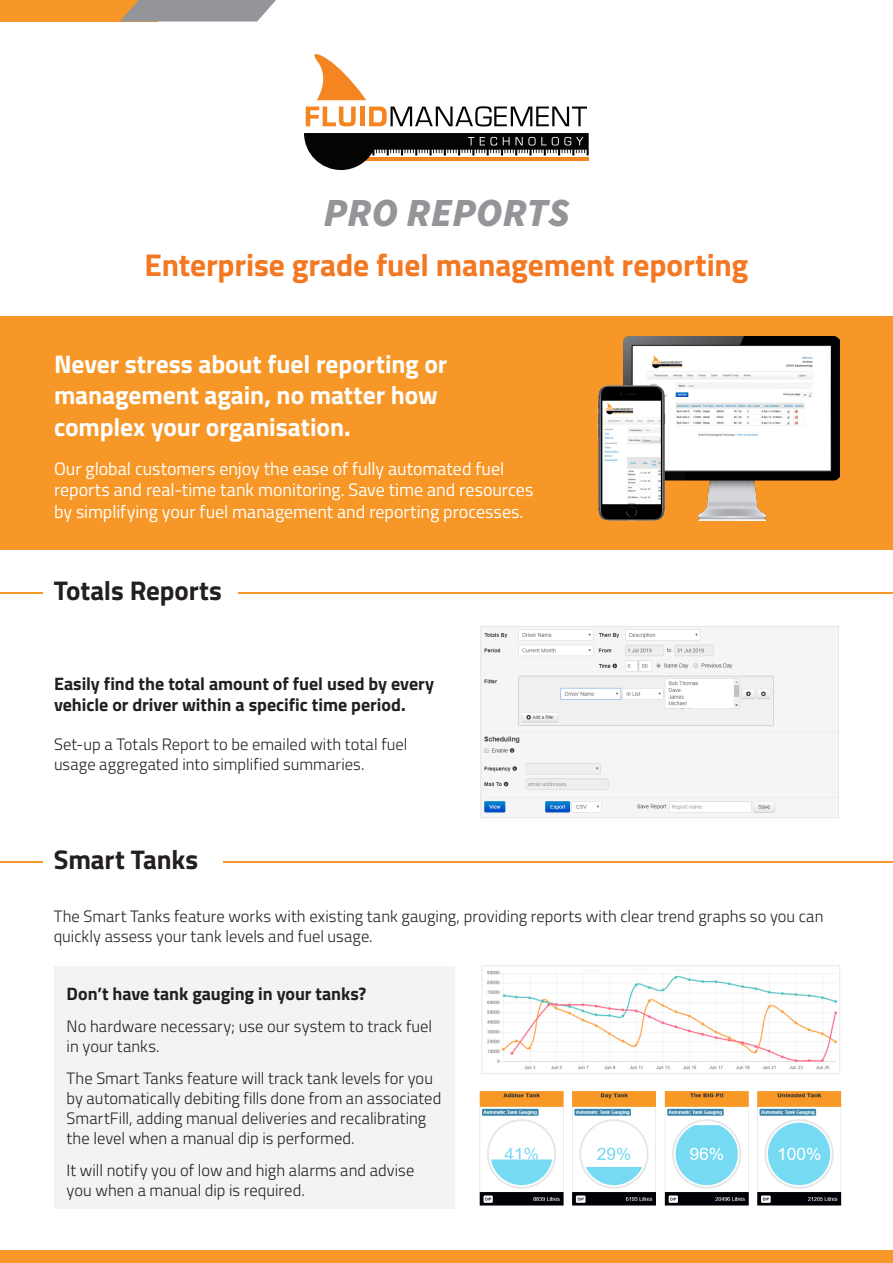
<style>
.page{position:relative;width:893px;height:1263px;background:#fff}
.page>*{position:absolute;margin:0;border:0;box-sizing:border-box;transform-origin:0 0}
.t1{font:italic 900 40.05px "Source Sans Pro";letter-spacing:-.005em;color:#939598}
.t2{font:700 31.5px "Titillium Web";letter-spacing:-.005em;color:#f47721}
.t3{font:700 27px "Titillium Web";letter-spacing:-.005em;color:#231f20}
.t4{font:700 25.5px/31.5px "Titillium Web";letter-spacing:-.005em;color:#fff}
.t5{font:18px/21.6px "Titillium Web";letter-spacing:-.005em;color:#fff}
.Subtitle{font:700 18px/21.6px "Titillium Web";letter-spacing:-.005em;color:#231f20}
.t6{font:300 16.5px/19.8px "Titillium Web";letter-spacing:.005em;color:#231f20}
</style>
<div class="page">
<div style="left:0;top:0;width:158px;height:22px;background:#f79727"></div>
<svg style="left:120px;top:0;width:156px;height:22px;background:#a19d98"></svg>
<div style="left:0;top:1250px;width:893px;height:13px;background:#f79727"></div>
<hr style="left:0;top:592px;width:893px;height:2px;background:#f79727">
<div style="left:43px;top:569px;width:195px;height:32px;background:#fff"></div>
<img style="left:483px;top:629px;width:354px;height:185px">
<div style="left:480px;top:626px;width:359px;height:192px;border:1px solid #e6e7e9"></div>
<div style="left:0;top:316px;width:893px;height:233px;background:#f79727"></div>
<img style="left:623px;top:337px;width:216px;height:183px">
<img style="left:597px;top:380px;width:107px;height:141px">
<svg style="left:306px;top:107px;width:50px;height:19px"></svg>
<div style="left:360px;top:107px;width:5px;height:19px;background:#f58520"></div>
<svg style="left:369px;top:106px;width:218px;height:20px"></svg>
<svg style="left:304px;top:133px;width:285px;height:37px"></svg>
<svg style="left:314px;top:54px;width:52px;height:46px"></svg>
<img style="left:479px;top:1091px;width:363px;height:115px">
<hr style="left:0;top:861px;width:893px;height:1px;background:#f79727">
<div style="left:43px;top:837px;width:180px;height:33px;background:#fff"></div>
<div style="left:54px;top:966px;width:400px;height:243px;background:#f2f3f4"></div>
<img style="left:487px;top:970px;width:350px;height:100px">
<div style="left:482px;top:965px;width:358px;height:109px;border:1px solid #e6e7e9"></div>
<p class="t1" style="left:324px;top:185px;width:248px">PRO REPORTS</p>
<p class="t2" style="left:145px;top:241px;width:605px">Enterprise grade fuel management reporting</p>
<p class="t4" style="left:54px;top:347px;width:395px">Never stress about fuel reporting or management again, no matter how complex your organisation.</p>
<p class="t5" style="left:54px;top:456px;width:481px">Our global customers enjoy the ease of fully automated fuel reports and real-time tank monitoring. Save time and resources by simplifying your fuel management and reporting processes.</p>
<p class="t3" style="left:54px;top:570px;width:170px">Totals Reports</p>
<p class="Subtitle" style="left:54px;top:672px;width:382px">Easily find the total amount of fuel used by every vehicle or driver within a specific time period.</p>
<p class="t6" style="left:54px;top:734px;width:355px">Set-up a Totals Report to be emailed with total fuel usage aggregated into simplified summaries.</p>
<p class="t3" style="left:54px;top:839px;width:146px">Smart Tanks</p>
<p class="t6" style="left:54px;top:905px;width:771px">The Smart Tanks feature works with existing tank gauging, providing reports with clear trend graphs so you can quickly assess your tank levels and fuel usage.</p>
<p class="Subtitle" style="left:67px;top:981px;width:301px">Don’t have tank gauging in your tanks?</p>
<p class="t6" style="left:67px;top:1015px;width:367px">No hardware necessary; use our system to track fuel in your tanks.</p>
<p class="t6" style="left:67px;top:1068px;width:376px">The Smart Tanks feature will track tank levels for you by automatically debiting fills done from an associated SmartFill, adding manual deliveries and recalibrating the level when a manual dip is performed.</p>
<p class="t6" style="left:67px;top:1160px;width:349px">It will notify you of low and high alarms and advise you when a manual dip is required.</p>
</div>
